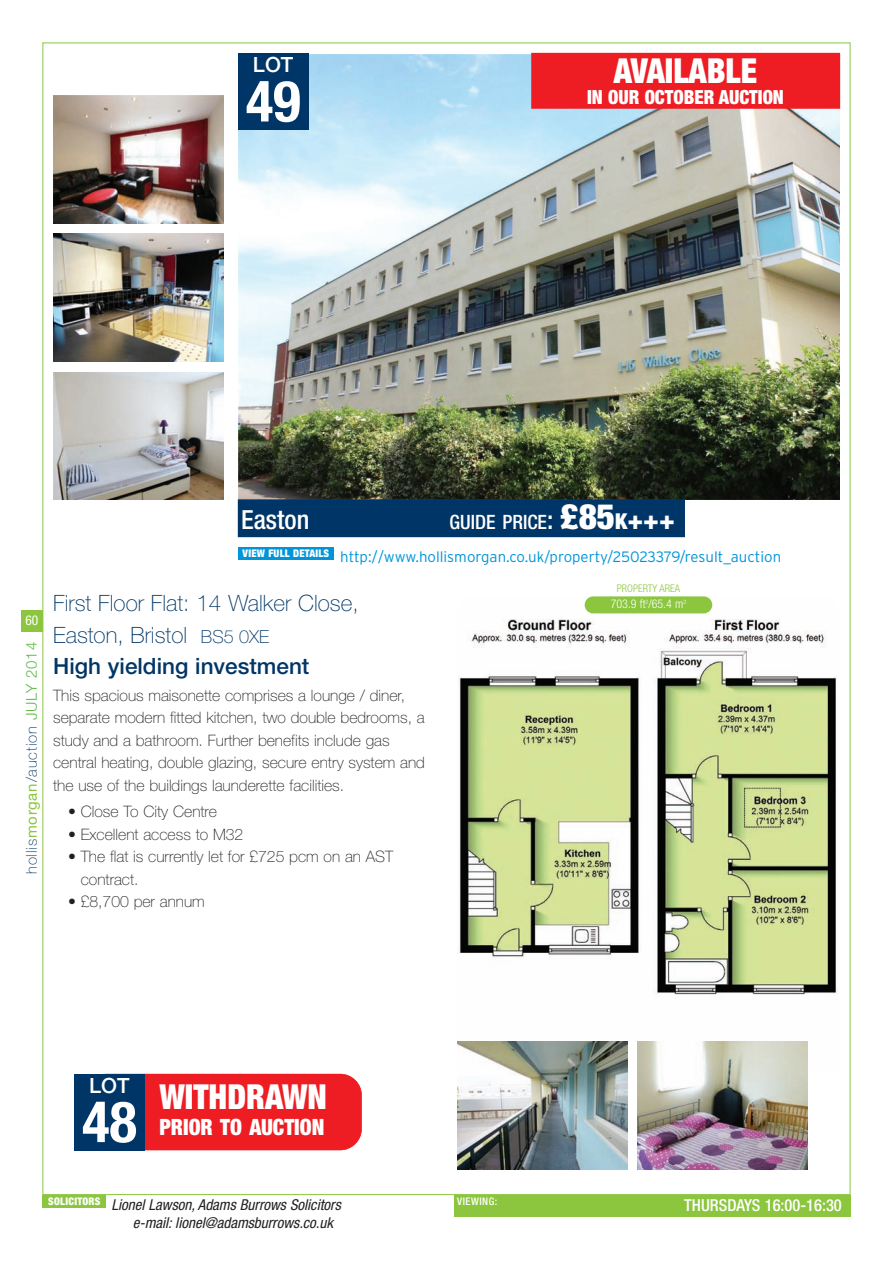
<style>
.page{position:relative;width:893px;height:1263px;background:#fff}
.page>*{position:absolute;margin:0;border:0;box-sizing:border-box;transform-origin:0 0}
.t1{font:700 condensed 57px "Helvetica Neue";color:#fff}
.t2{font:900 condensed 34.5px "Helvetica Neue";color:#fff;scale:.95 1}
.t3{font:500 condensed 26.4px "Helvetica Neue";color:#fff}
.t4{font:100 22.5px/31.2px "Helvetica Neue";color:#003667}
.t5{font:900 condensed 22.5px "Helvetica Neue";color:#fff;scale:.95 1}
.t6{font:500 21px "Helvetica Neue";color:#fff}
.t7{font:500 condensed 19.8px "Helvetica Neue";color:#fff}
.t8{font:900 condensed 19.5px "Helvetica Neue";color:#fff;scale:.95 1}
.t9{font:500 condensed 16.5px "Helvetica Neue";color:#fff}
.t10{font:100 15.75px/22.5px "Helvetica Neue";color:#231f20}
.t11{font:300 15px "Interstate";color:#0095d9}
.t12{font:italic condensed 15px/18px "Helvetica Neue";color:#231f20}
.t13{font:100 15px "Helvetica Neue";letter-spacing:.055em;color:#003667}
.t14{font:condensed 13.5px "Helvetica Neue";color:#fff}
.t15{font:300 condensed 12px "Helvetica Neue";color:#fff}
.t16{font:300 condensed 10.5px "Helvetica Neue";color:#8bc63e}
.t17{font:900 condensed 10.5px "Helvetica Neue";letter-spacing:.025em;color:#fff}
.t18{font:500 condensed 10.5px "Helvetica Neue";letter-spacing:.05em;color:#fff}
.s1{font-weight:400;color:#8bc63e}
.s2{font-weight:300;color:#60bb46}
.s3{font-size:26.4px}
.s4{font-weight:900;font-size:35.1px}
.s5{font-weight:900;font-size:21.9px}
.s6{font-weight:900;font-size:26.4px}
.s7{font-size:18px}
.s8{font-weight:500}
</style>
<div class="page">
<div style="left:43px;top:1195px;width:63px;height:13px;background:#8bc63e"></div>
<img style="left:238px;top:55px;width:602px;height:445px">
<div style="left:238px;top:500px;width:446px;height:37px;background:#003667"></div>
<img style="left:457px;top:596px;width:381px;height:475px">
<img style="left:53px;top:96px;width:170px;height:127px">
<img style="left:53px;top:234px;width:170px;height:127px">
<img style="left:53px;top:372px;width:170px;height:128px">
<div style="left:454px;top:1195px;width:396px;height:21px;background:#8bc63e"></div>
<div style="left:238px;top:547px;width:96px;height:13px;background:#0095d9"></div>
<div style="left:585px;top:596px;width:127px;height:17px;background:#8bc63e;border-radius:9px"></div>
<img style="left:457px;top:1042px;width:170px;height:127px">
<img style="left:638px;top:1042px;width:170px;height:127px">
<div style="left:238px;top:53px;width:70px;height:77px;background:#003667"></div>
<div style="left:21px;top:610px;width:22px;height:21px;background:#8bc63e"></div>
<div style="left:85px;top:1074px;width:277px;height:76px;background:#ee1d23;border-radius:21px"></div>
<div style="left:85px;top:1074px;width:277px;height:76px;border:1px solid #ee1d23;border-radius:22px"></div>
<div style="left:74px;top:1074px;width:71px;height:76px;background:#003667"></div>
<div style="left:532px;top:53px;width:308px;height:55px;background:#ee1d23"></div>
<h3 class="t6" style="left:253px;top:57px;width:42px">LOT</h3>
<h1 class="t1" style="left:246px;top:81px;width:56px">49</h1>
<h2 class="t2" style="left:614px;top:58px;width:152px">AVAILABLE</h2>
<p class="t8" style="left:587px;top:90px;width:209px">IN OUR OCTOBER AUCTION</p>
<p class="t14" style="left:25px;top:615px;width:14px">60</p>
<p class="t13" style="left:26px;top:874px;width:233px;rotate:-90deg">hollis<span class="s1">morgan</span>/auction <span class="s2">JULY 2014</span></p>
<h3 class="t3" style="left:241px;top:510px;width:70px">Easton</h3>
<p class="t7" style="left:449px;top:515px;width:227px">GUIDE PRICE<span class="s3">:</span> <span class="s4">£85</span><span class="s5">K</span><span class="s6">+++</span></p>
<p class="t11" style="left:243px;top:551px;width:540px"><sup>VIEW</sup> <sup>FULL</sup> <sup>DETAILS</sup> http://www.hollismorgan.co.uk/property/25023379/result_auction</p>
<h3 class="t4" style="left:53px;top:590px;width:307px">First Floor Flat: 14 Walker Close,<br>Easton, Bristol <span class="s7">BS5 0XE<br></span><span class="s8">High yielding investment</span></h3>
<p class="t10" style="left:53px;top:685px;width:373px">This spacious maisonette comprises a lounge / diner, separate modern fitted kitchen, two double bedrooms, a study and a bathroom. Further benefits include gas central heating, double glazing, secure entry system and the use of the buildings launderette facilities.</p>
<p class="t10" style="left:68px;top:802px;width:151px">• Close To City Centre</p>
<p class="t10" style="left:68px;top:824px;width:177px">• Excellent access to M32</p>
<p class="t10" style="left:81px;top:847px;width:314px;text-indent:-13px">• The flat is currently let for £725 pcm on an AST contract.</p>
<p class="t10" style="left:68px;top:892px;width:138px">• £8,700 per annum</p>
<p class="t16" style="left:617px;top:585px;width:65px">PROPERTY AREA</p>
<p class="t15" style="left:611px;top:600px;width:77px">703.9 ft<sup>2</sup>/65.4 m<sup>2</sup></p>
<h3 class="t6" style="left:89px;top:1078px;width:42px">LOT</h3>
<h1 class="t1" style="left:82px;top:1101px;width:56px">48</h1>
<h2 class="t2" style="left:159px;top:1084px;width:178px">WITHDRAWN</h2>
<h3 class="t5" style="left:159px;top:1118px;width:175px">PRIOR TO AUCTION</h3>
<p class="t17" style="left:48px;top:1197px;width:54px">SOLICITORS</p>
<p class="t12" style="left:133px;top:1197px;width:212px;text-indent:-21px">Lionel Lawson, Adams Burrows Solicitors e-mail: lionel@adamsburrows.co.uk</p>
<p class="t18" style="left:457px;top:1197px;width:42px">VIEWING:</p>
<p class="t9" style="left:684px;top:1199px;width:159px">THURSDAYS 16:00-16:30</p>
</div>
